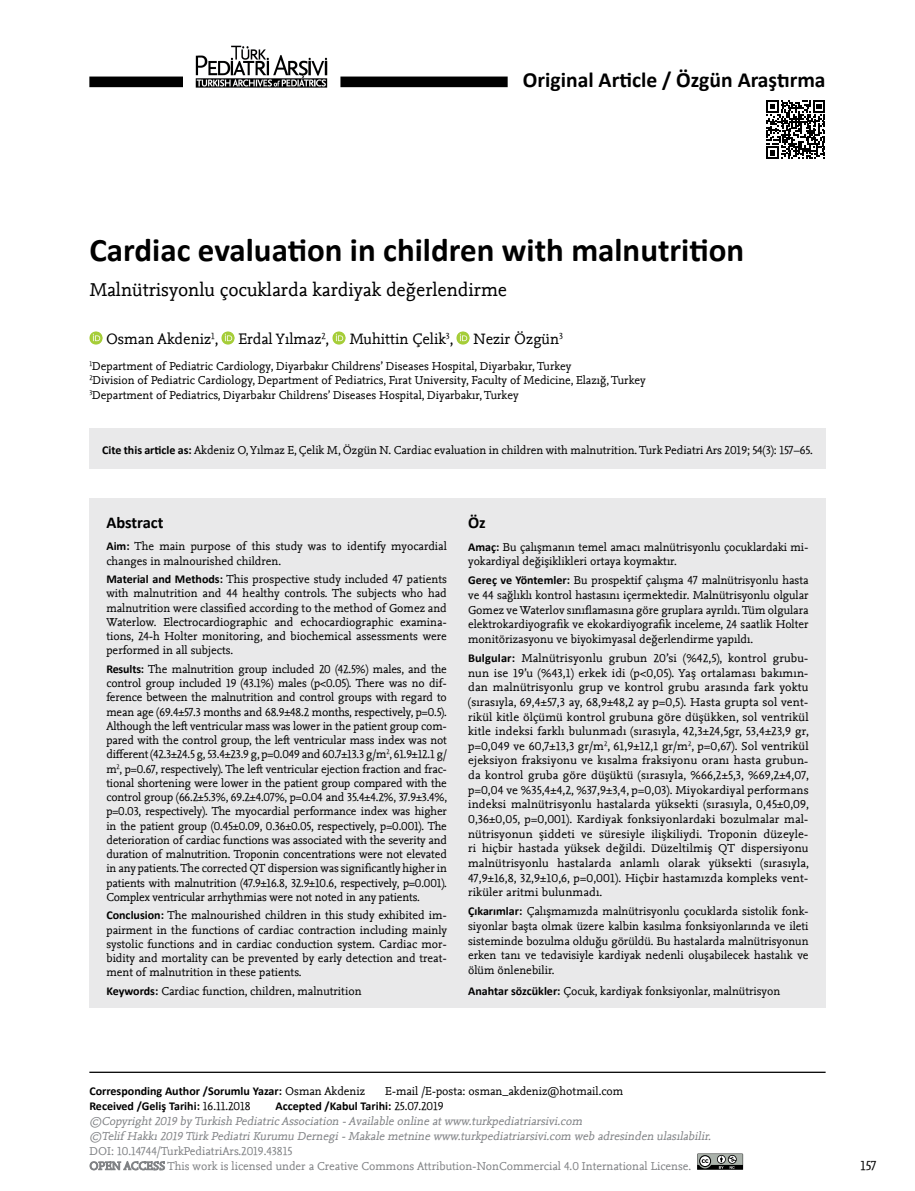
<style>
.page{position:relative;width:915px;height:1191px;background:#fff}
.page>*{position:absolute;margin:0;border:0;box-sizing:border-box;transform-origin:0 0}
.t1{font:700 33px "Calibri";color:#000}
.t2{font:700 21.6px "Calibri";color:#000}
.t3{font:19.5px "Nexus Mix";color:#000}
.t4{font:700 16.5px "Calibri";letter-spacing:-.005em;color:#000}
.t5{font:15.75px "Nexus Mix";color:#000}
.t6{font:13.5px "Nexus Mix";color:#000}
.t7{font:12px/14.2px "Nexus Mix";color:#000;text-align:justify}
.t8{font:italic 12px/15px "Nexus Mix";color:#808285}
.t9{font:12px/15px "Nexus Mix";color:#808285}
.t10{font:700 12px "Calibri";color:#000}
.s1{font-family:"Calibri";font-weight:700}
.s2{font-family:"Nexus Mix";font-weight:400}
</style>
<div class="page">
<div style="left:89px;top:77px;width:94px;height:10px;background:#000"></div>
<div style="left:340px;top:77px;width:167px;height:10px;background:#000"></div>
<img style="left:195px;top:46px;width:133px;height:41px">
<svg style="left:766px;top:100px;width:58px;height:59px"></svg>
<svg style="left:89px;top:331px;width:13px;height:13px"></svg>
<svg style="left:222px;top:331px;width:12px;height:13px"></svg>
<svg style="left:332px;top:331px;width:13px;height:13px"></svg>
<svg style="left:456px;top:331px;width:13px;height:13px"></svg>
<div style="left:89px;top:428px;width:736px;height:40px;background:#e9e9ea"></div>
<div style="left:89px;top:498px;width:736px;height:509px;background:#e9e9ea"></div>
<svg style="left:90px;top:1161px;width:75px;height:9px"></svg>
<hr style="left:89px;top:1071px;width:736px;height:2px;background:#000">
<svg style="left:697px;top:1153px;width:47px;height:17px"></svg>
<h2 class="t2" style="left:522px;top:67px;width:304px">Original Article / Özgün Araştırma</h2>
<h1 class="t1" style="left:89px;top:229px;width:656px">Cardiac evaluation in children with malnutrition</h1>
<h3 class="t3" style="left:89px;top:279px;width:419px">Malnütrisyonlu çocuklarda kardiyak değerlendirme</h3>
<h3 class="t5" style="left:106px;top:330px;width:114px">Osman Akdeniz<sup>1</sup>,</h3>
<h3 class="t5" style="left:238px;top:330px;width:92px">Erdal Yılmaz<sup>2</sup>,</h3>
<h3 class="t5" style="left:349px;top:330px;width:105px">Muhittin Çelik<sup>3</sup>,</h3>
<h3 class="t5" style="left:473px;top:330px;width:91px">Nezir Özgün<sup>3</sup></h3>
<p class="t7" style="left:89px;top:359px;width:557px;text-align:left"><sup>1</sup>Department of Pediatric Cardiology, Diyarbakır Childrens’ Diseases Hospital, Diyarbakır, Turkey<br><sup>2</sup>Division of Pediatric Cardiology, Department of Pediatrics, Fırat University, Faculty of Medicine, Elazığ, Turkey<br><sup>3</sup>Department of Pediatrics, Diyarbakır Childrens’ Diseases Hospital, Diyarbakır, Turkey</p>
<p class="t7" style="left:102px;top:442px;width:712px"><span class="s1">Cite this article as:</span> Akdeniz O, Yılmaz E, Çelik M, Özgün N. Cardiac evaluation in children with malnutrition. Turk Pediatri Ars 2019; 54(3): 157–65.</p>
<h3 class="t4" style="left:106px;top:512px;width:59px">Abstract</h3>
<p class="t7" style="left:106px;top:539px;width:342px"><span class="s1">Aim:</span> The main purpose of this study was to identify myocardial changes in malnourished children.</p>
<p class="t7" style="left:106px;top:572px;width:342px"><span class="s1">Material and Methods:</span> This prospective study included 47 patients with malnutrition and 44 healthy controls. The subjects who had malnutrition were classified according to the method of Gomez and Waterlow. Electrocardiographic and echocardiographic examina&shy;tions, 24-h Holter monitoring, and biochemical assessments were performed in all subjects.</p>
<p class="t7" style="left:106px;top:662px;width:342px"><span class="s1">Results:</span> The malnutrition group included 20 (42.5%) males, and the control group included 19 (43.1%) males (p&lt;0.05). There was no dif&shy;ference between the malnutrition and control groups with regard to mean age (69.4±57.3 months and 68.9±48.2 months, respectively, p=0.5).<br>Although the left ventricular mass was lower in the patient group com&shy;pared with the control group, the left ventricular mass index was not different (42.3±24.5 g, 53.4±23.9 g, p=0.049 and 60.7±13.3 g/m<sup>2</sup>, 61.9±12.1 g/ m<sup>2</sup>, p=0.67, respectively). The left ventricular ejection fraction and frac&shy;tional shortening were lower in the patient group compared with the control group (66.2±5.3%, 69.2±4.07%, p=0.04 and 35.4±4.2%, 37.9±3.4%, p=0.03, respectively). The myocardial performance index was higher in the patient group (0.45±0.09, 0.36±0.05, respectively, p=0.001). The deterioration of cardiac functions was associated with the severity and duration of malnutrition. Troponin concentrations were not elevated in any patients. The corrected QT dispersion was significantly higher in patients with malnutrition (47.9±16.8, 32.9±10.6, respectively, p=0.001).<br>Complex ventricular arrhythmias were not noted in any patients.</p>
<p class="t7" style="left:106px;top:908px;width:342px"><span class="s1">Conclusion:</span> The malnourished children in this study exhibited im&shy;pairment in the functions of cardiac contraction including mainly systolic functions and in cardiac conduction system. Cardiac mor&shy;bidity and mortality can be prevented by early detection and treat&shy;ment of malnutrition in these patients.</p>
<p class="t7" style="left:106px;top:984px;width:256px"><span class="s1">Keywords:</span> Cardiac function, children, malnutrition</p>
<h3 class="t4" style="left:468px;top:512px;width:19px">Öz</h3>
<p class="t7" style="left:468px;top:539px;width:342px;line-height:14.7px"><span class="s1">Amaç:</span> Bu çalışmanın temel amacı malnütrisyonlu çocuklardaki mi&shy;yokardiyal değişiklikleri ortaya koymaktır.</p>
<p class="t7" style="left:468px;top:573px;width:342px;line-height:14.7px"><span class="s1">Gereç ve Yöntemler:</span> Bu prospektif çalışma 47 malnütrisyonlu hasta ve 44 sağlıklı kontrol hastasını içermektedir. Malnütrisyonlu olgular Gomez ve Waterlov sınıflamasına göre gruplara ayrıldı. Tüm olgulara elektrokardiyografik ve ekokardiyografik inceleme, 24 saatlik Holter monitörizasyonu ve biyokimyasal değerlendirme yapıldı.</p>
<p class="t7" style="left:468px;top:651px;width:342px;line-height:14.7px"><span class="s1">Bulgular:</span> Malnütrisyonlu grubun 20’si (%42,5), kontrol grubu&shy;nun ise 19’u (%43,1) erkek idi (p&lt;0,05). Yaş ortalaması bakımın&shy;dan malnütrisyonlu grup ve kontrol grubu arasında fark yoktu (sırasıyla, 69,4±57,3 ay, 68,9±48,2 ay p=0,5). Hasta grupta sol vent&shy;rikül kitle ölçümü kontrol grubuna göre düşükken, sol ventrikül kitle indeksi farklı bulunmadı (sırasıyla, 42,3±24,5gr, 53,4±23,9 gr, p=0,049 ve 60,7±13,3 gr/m<sup>2</sup>, 61,9±12,1 gr/m<sup>2</sup>, p=0,67). Sol ventrikül ejeksiyon fraksiyonu ve kısalma fraksiyonu oranı hasta grubun&shy;da kontrol gruba göre düşüktü (sırasıyla, %66,2±5,3, %69,2±4,07, p=0,04 ve %35,4±4,2, %37,9±3,4, p=0,03). Miyokardiyal performans indeksi malnütrisyonlu hastalarda yüksekti (sırasıyla, 0,45±0,09, 0,36±0,05, p=0,001). Kardiyak fonksiyonlardaki bozulmalar mal&shy;nütrisyonun şiddeti ve süresiyle ilişkiliydi. Troponin düzeyle&shy;ri hiçbir hastada yüksek değildi. Düzeltilmiş QT dispersiyonu malnütrisyonlu hastalarda anlamlı olarak yüksekti (sırasıyla, 47,9±16,8, 32,9±10,6, p=0,001). Hiçbir hastamızda kompleks vent&shy;riküler aritmi bulunmadı.</p>
<p class="t7" style="left:468px;top:904px;width:342px;line-height:14.7px"><span class="s1">Çıkarımlar:</span> Çalışmamızda malnütrisyonlu çocuklarda sistolik fonk&shy;siyonlar başta olmak üzere kalbin kasılma fonksiyonlarında ve ileti sisteminde bozulma olduğu görüldü. Bu hastalarda malnütrisyonun erken tanı ve tedavisiyle kardiyak nedenli oluşabilecek hastalık ve ölüm önlenebilir.</p>
<p class="t7" style="left:468px;top:984px;width:313px"><span class="s1">Anahtar sözcükler:</span> Çocuk, kardiyak fonksiyonlar, malnütrisyon</p>
<p class="t10" style="left:89px;top:1083px;width:277px">Corresponding Author /Sorumlu Yazar: <span class="s2">Osman Akdeniz</span></p>
<p class="t7" style="left:385px;top:1083px;width:239px">E-mail /E-posta: osman_akdeniz@hotmail.com</p>
<p class="t10" style="left:89px;top:1098px;width:163px">Received /Geliş Tarihi: <span class="s2">16.11.2018</span></p>
<p class="t10" style="left:275px;top:1098px;width:169px">Accepted /Kabul Tarihi: <span class="s2">25.07.2019</span></p>
<p class="t8" style="left:89px;top:1113px;width:625px">©Copyright2019 by Turkish Pediatric Association -Available online atwww.turkpediatriarsivi.com<br>©Telif Hakkı2019 Türk PediatriKurumu Dernegi-Makale metnine www.turkpediatriarsivi.com web adresinden ulasılabilir.</p>
<p class="t9" style="left:89px;top:1143px;width:603px">DOI: 10.14744/TurkPediatriArs.2019.43815<br>OPEN ACCESS This work is licensed under a Creative Commons Attribution-NonCommercial 4.0 International License.</p>
<p class="t6" style="left:860px;top:1157px;width:18px">157</p>
</div>
